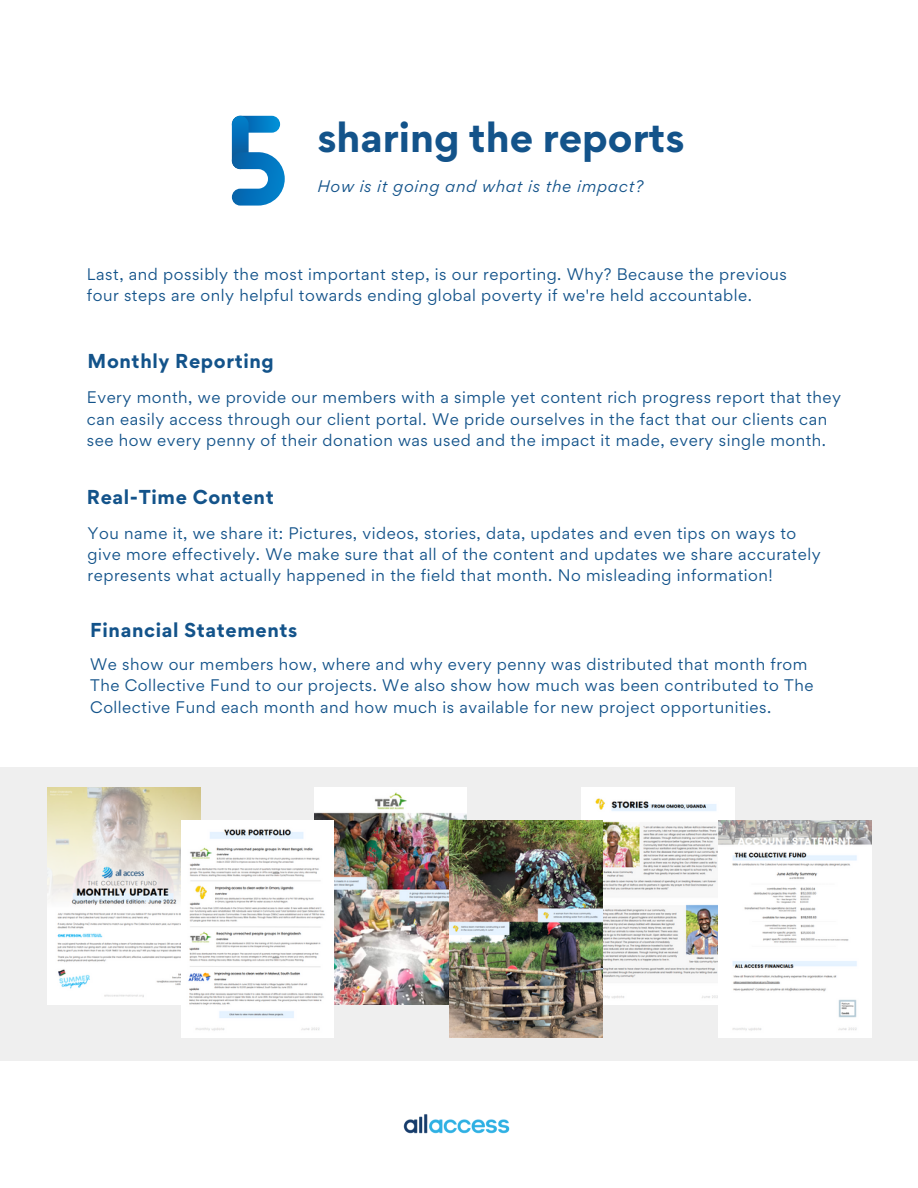
<style>
.page{position:relative;width:918px;height:1188px;background:#fff}
.page>*{position:absolute;margin:0;border:0;box-sizing:border-box;transform-origin:0 0}
.t1{font:700 37.5px "Gordita";color:#13538a}
.t2{font:700 18px "Gordita";letter-spacing:.035em;color:#13538a}
.t3{font:15px/21.3px "Gordita";letter-spacing:.035em;color:#13538a}
.t4{font:italic 15px "Gordita";letter-spacing:.05em;color:#13538a}
</style>
<div class="page">
<svg style="left:232px;top:116px;width:48px;height:17px"></svg>
<svg style="left:232px;top:116px;width:17px;height:53px"></svg>
<svg style="left:232px;top:152px;width:53px;height:54px"></svg>
<div style="left:0;top:767px;width:918px;height:293px;background:#efefef"></div>
<img style="left:47px;top:787px;width:153px;height:218px">
<img style="left:315px;top:787px;width:152px;height:218px">
<img style="left:182px;top:821px;width:152px;height:217px">
<img style="left:581px;top:787px;width:153px;height:218px">
<img style="left:450px;top:821px;width:153px;height:217px">
<img style="left:718px;top:821px;width:153px;height:217px">
<img style="left:403px;top:1114px;width:107px;height:20px">
<p class="t1" style="left:317px;top:113px;width:369px">sharing the reports</p>
<p class="t4" style="left:317px;top:176px;width:327px">How is it going and what is the impact?</p>
<p class="t3" style="left:87px;top:263px;width:702px">Last, and possibly the most important step, is our reporting. Why? Because the previous four steps are only helpful towards ending global poverty if we're held accountable.</p>
<p class="t2" style="left:88px;top:349px;width:188px">Monthly Reporting</p>
<p class="t3" style="left:87px;top:387px;width:756px">Every month, we provide our members with a simple yet content rich progress report that they can easily access through our client portal. We pride ourselves in the fact that our clients can see how every penny of their donation was used and the impact it made, every single month.</p>
<p class="t2" style="left:87px;top:485px;width:188px">Real-Time Content</p>
<p class="t3" style="left:88px;top:522px;width:735px">You name it, we share it: Pictures, videos, stories, data, updates and even tips on ways to give more effectively. We make sure that all of the content and updates we share accurately represents what actually happened in the field that month. No misleading information!</p>
<p class="t2" style="left:90px;top:618px;width:209px">Financial Statements</p>
<p class="t3" style="left:90px;top:653px;width:725px">We show our members how, where and why every penny was distributed that month from<br>The Collective Fund to our projects. We also show how much was been contributed to The<br>Collective Fund each month and how much is available for new project opportunities.</p>
</div>
